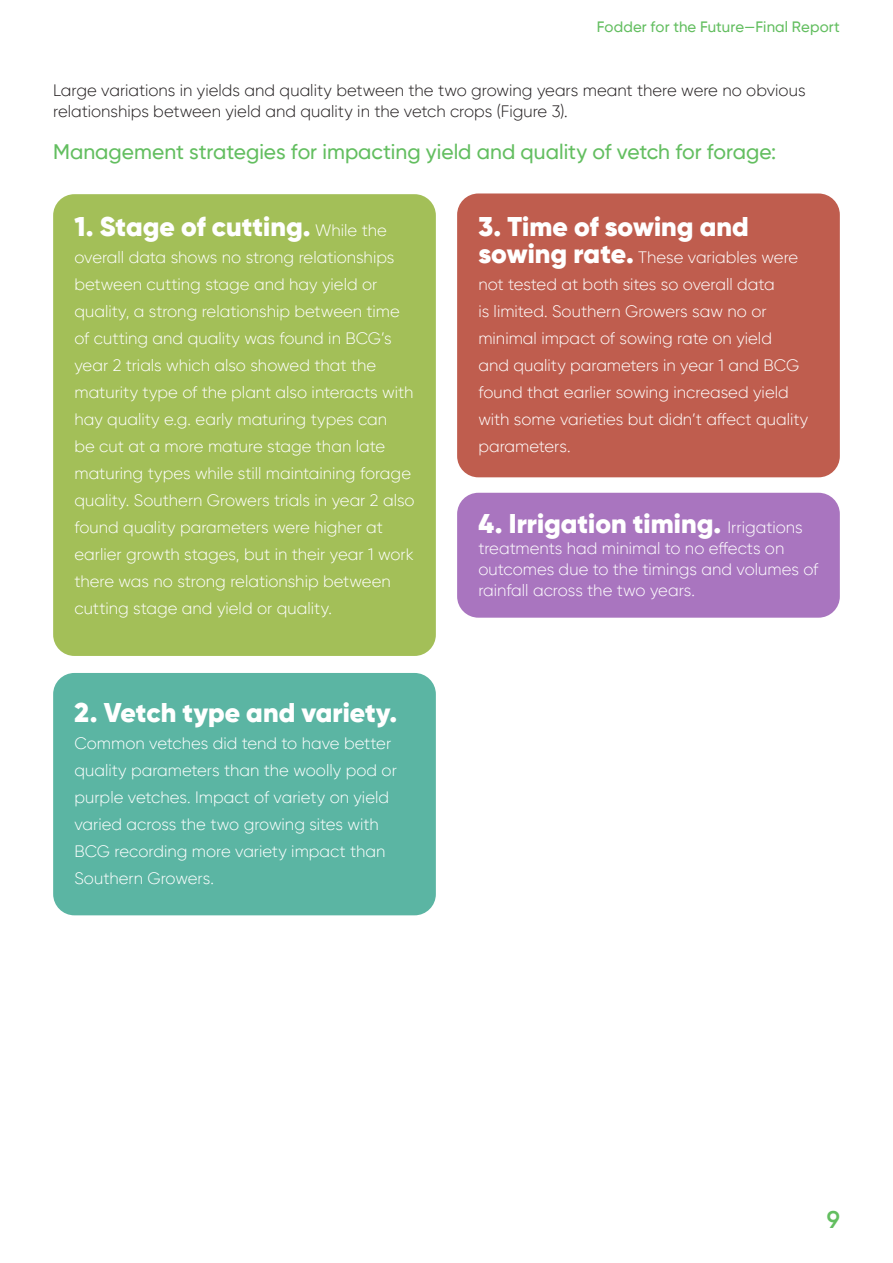
<style>
.page{position:relative;width:893px;height:1263px;background:#fff}
.page>*{position:absolute;margin:0;border:0;box-sizing:border-box;transform-origin:0 0}
.BUBBLES{font:900 27px "Gilroy";color:#fff}
.t1{font:600 24px "Gilroy";color:#63be60}
.t2{font:500 21px "Gilroy";color:#63be60}
.BUBBLES-2{font:300 16.5px/27px "Gilroy";color:#fff}
.t3{font:300 16.5px/21.3px "Gilroy";color:#231f20}
.t4{font:500 15px "Gilroy";letter-spacing:.01em;color:#63be60}
.s1{font-weight:300;font-size:16.5px}
.s2{font-weight:900;font-size:27px}
</style>
<div class="page">
<div style="left:53px;top:194px;width:383px;height:462px;background:#a3bf58;border-radius:21px"></div>
<div style="left:457px;top:193px;width:383px;height:284px;background:#bf5d4e;border-radius:21px"></div>
<div style="left:457px;top:493px;width:383px;height:125px;background:#a975bf;border-radius:21px"></div>
<div style="left:53px;top:673px;width:383px;height:242px;background:#5bb5a3;border-radius:21px"></div>
<p class="t4" style="left:597px;top:18px;width:244px">Fodder for the Future—Final Report</p>
<p class="t3" style="left:53px;top:79px;width:754px">Large variations in yields and quality between the two growing years meant there were no obvious relationships between yield and quality in the vetch crops (Figure 3).</p>
<p class="t2" style="left:53px;top:139px;width:725px">Management strategies for impacting yield and quality of vetch for forage:</p>
<p class="BUBBLES" style="left:74px;top:210px;width:314px">1. Stage of cutting. <span class="s1">While the</span></p>
<p class="BUBBLES-2" style="left:74px;top:244px;width:342px">overall data shows no strong relationships between cutting stage and hay yield or quality, a strong relationship between time of cutting and quality was found in BCG’s year 2 trials which also showed that the maturity type of the plant also interacts with hay quality e.g. early maturing types can<br>be cut at a more mature stage than late maturing types while still maintaining forage quality. Southern Growers trials in year 2 also found quality parameters were higher at earlier growth stages, but in their year 1 work there was no strong relationship between cutting stage and yield or quality.</p>
<p class="BUBBLES" style="left:74px;top:696px;width:325px">2. Vetch type and variety.</p>
<p class="BUBBLES-2" style="left:74px;top:730px;width:324px">Common vetches did tend to have better quality parameters than the woolly pod or purple vetches. Impact of variety on yield varied across the two growing sites with BCG recording more variety impact than Southern Growers.</p>
<p class="BUBBLES" style="left:478px;top:210px;width:272px">3. Time of sowing and</p>
<p class="BUBBLES-2" style="left:478px;top:244px;width:331px"><span class="s2">sowing rate.</span> These variables were not tested at both sites so overall data<br>is limited. Southern Growers saw no or minimal impact of sowing rate on yield<br>and quality parameters in year 1 and BCG found that earlier sowing increased yield with some varieties but didn’t affect quality parameters.</p>
<p class="BUBBLES" style="left:478px;top:507px;width:326px">4. Irrigation timing. <span class="s1">Irrigations</span></p>
<p class="BUBBLES-2" style="left:478px;top:538px;width:341px;line-height:21px">treatments had minimal to no effects on outcomes due to the timings and volumes of rainfall across the two years.</p>
<h2 class="t1" style="left:827px;top:1205px;width:15px">9</h2>
</div>
